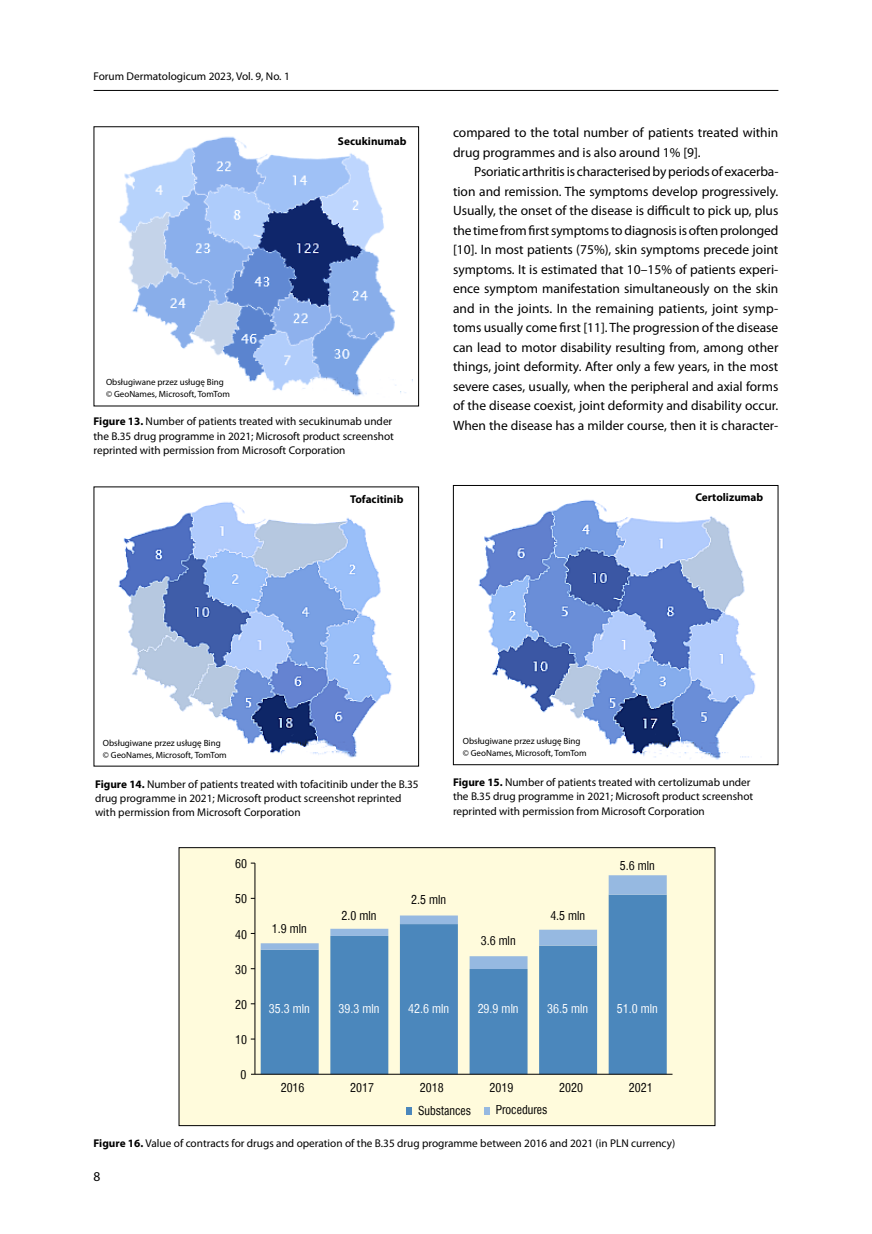
<style>
.page{position:relative;width:872px;height:1234px;background:#fff}
.page>*{position:absolute;margin:0;border:0;box-sizing:border-box;transform-origin:0 0}
.t1{font:13.5px/19.5px "Myriad Pro";color:#000}
.t2{font:12px "Swis 721 Cn EU";color:#000}
.t3{font:12px "Swis 721 Cn EU";color:#fff}
.t4{font:11.25px/14.2px "Myriad Pro";color:#000}
.t5{font:700 11.25px "Myriad Pro";color:#000}
.t6{font:9px/12px "Myriad Pro";color:#000}
.s1{font-weight:700}
</style>
<div class="page">
<hr style="left:94px;top:90px;width:684px;height:1px;background:#000">
<img style="left:118px;top:502px;width:274px;height:256px">
<div style="left:453px;top:485px;width:325px;height:280px;border:1px solid #000"></div>
<img style="left:478px;top:500px;width:278px;height:260px">
<img style="left:119px;top:136px;width:287px;height:261px">
<div style="left:179px;top:847px;width:536px;height:278px;background:#fffbdc"></div>
<div style="left:179px;top:847px;width:536px;height:278px;border:1px solid #000"></div>
<svg style="left:261px;top:968px;width:405px;height:105px;background:#6195c0"></svg>
<svg style="left:261px;top:875px;width:405px;height:93px"></svg>
<hr style="left:255px;top:1073px;width:417px;height:1px;background:#000">
<svg style="left:407px;top:1107px;width:5px;height:6px"></svg>
<div style="left:484px;top:1106px;width:6px;height:7px;background:#96b9e1"></div>
<hr style="left:254px;top:862px;width:1px;height:211px;background:#000">
<p class="t4" style="left:94px;top:70px;width:198px">Forum Dermatologicum 2023, Vol. 9, No. 1</p>
<p class="t5" style="left:338px;top:135px;width:70px">Secukinumab</p>
<p class="t6" style="left:106px;top:376px;width:125px">Obsługiwane przez usługę Bing © GeoNames, Microsoft, TomTom</p>
<p class="t4" style="left:94px;top:414px;width:302px"><span class="s1">Figure 13.</span> Number of patients treated with secukinumab under the B.35 drug programme in 2021; Microsoft product screenshot reprinted with permission from Microsoft Corporation</p>
<p class="t5" style="left:350px;top:492px;width:55px">Tofacitinib</p>
<p class="t1" style="left:453px;top:123px;width:327px">compared to the total number of patients treated within drug programmes and is also around 1% [9].</p>
<p class="t1" style="left:453px;top:162px;width:327px;text-align:justify;text-indent:21px">Psoriatic arthritis is characterised by periods of exacerba&shy;tion and remission. The symptoms develop progressively.<br>Usually, the onset of the disease is difficult to pick up, plus the time from first symptoms to diagnosis is often prolonged [10]. In most patients (75%), skin symptoms precede joint symptoms. It is estimated that 10–15% of patients experi&shy;ence symptom manifestation simultaneously on the skin and in the joints. In the remaining patients, joint symp&shy;toms usually come first [11]. The progression of the disease can lead to motor disability resulting from, among other things, joint deformity. After only a few years, in the most severe cases, usually, when the peripheral and axial forms of the disease coexist, joint deformity and disability occur.<br>When the disease has a milder course, then it is character-</p>
<p class="t5" style="left:695px;top:491px;width:69px">Certolizumab</p>
<p class="t6" style="left:103px;top:736px;width:125px">Obsługiwane przez usługę Bing © GeoNames, Microsoft, TomTom</p>
<p class="t6" style="left:463px;top:735px;width:125px">Obsługiwane przez usługę Bing © GeoNames, Microsoft, TomTom</p>
<p class="t4" style="left:95px;top:777px;width:325px"><span class="s1">Figure 14.</span> Number of patients treated with tofacitinib under the B.35 drug programme in 2021; Microsoft product screenshot reprinted with permission from Microsoft Corporation</p>
<p class="t4" style="left:453px;top:775px;width:302px"><span class="s1">Figure 15.</span> Number of patients treated with certolizumab under the B.35 drug programme in 2021; Microsoft product screenshot reprinted with permission from Microsoft Corporation</p>
<p class="t2" style="left:235px;top:855px;width:13px">60</p>
<p class="t2" style="left:620px;top:857px;width:36px">5.6 mln</p>
<p class="t2" style="left:235px;top:891px;width:13px">50</p>
<p class="t2" style="left:235px;top:926px;width:13px">40</p>
<p class="t2" style="left:235px;top:961px;width:13px">30</p>
<p class="t2" style="left:235px;top:996px;width:13px">20</p>
<p class="t2" style="left:235px;top:1031px;width:13px">10</p>
<p class="t2" style="left:240px;top:1066px;width:7px">0</p>
<p class="t2" style="left:272px;top:920px;width:36px">1.9 mln</p>
<p class="t2" style="left:341px;top:907px;width:36px">2.0 mln</p>
<p class="t2" style="left:411px;top:891px;width:36px">2.5 mln</p>
<p class="t2" style="left:481px;top:932px;width:36px">3.6 mln</p>
<p class="t2" style="left:550px;top:907px;width:36px">4.5 mln</p>
<p class="t3" style="left:269px;top:1000px;width:42px">35.3 mln</p>
<p class="t3" style="left:338px;top:1000px;width:42px">39.3 mln</p>
<p class="t3" style="left:408px;top:1000px;width:42px">42.6 mln</p>
<p class="t3" style="left:477px;top:1000px;width:42px">29.9 mln</p>
<p class="t3" style="left:547px;top:1000px;width:42px">36.5 mln</p>
<p class="t3" style="left:617px;top:1000px;width:42px">51.0 mln</p>
<p class="t2" style="left:281px;top:1079px;width:25px">2016</p>
<p class="t2" style="left:350px;top:1079px;width:25px">2017</p>
<p class="t2" style="left:420px;top:1079px;width:25px">2018</p>
<p class="t2" style="left:489px;top:1079px;width:25px">2019</p>
<p class="t2" style="left:559px;top:1079px;width:25px">2020</p>
<p class="t2" style="left:629px;top:1079px;width:25px">2021</p>
<p class="t2" style="left:418px;top:1101px;width:55px">Substances</p>
<p class="t2" style="left:496px;top:1101px;width:53px">Procedures</p>
<p class="t4" style="left:94px;top:1135px;width:583px"><span class="s1">Figure 16.</span> Value of contracts for drugs and operation of the B.35 drug programme between 2016 and 2021 (in PLN currency)</p>
<p class="t1" style="left:94px;top:1166px;width:8px">8</p>
</div>
